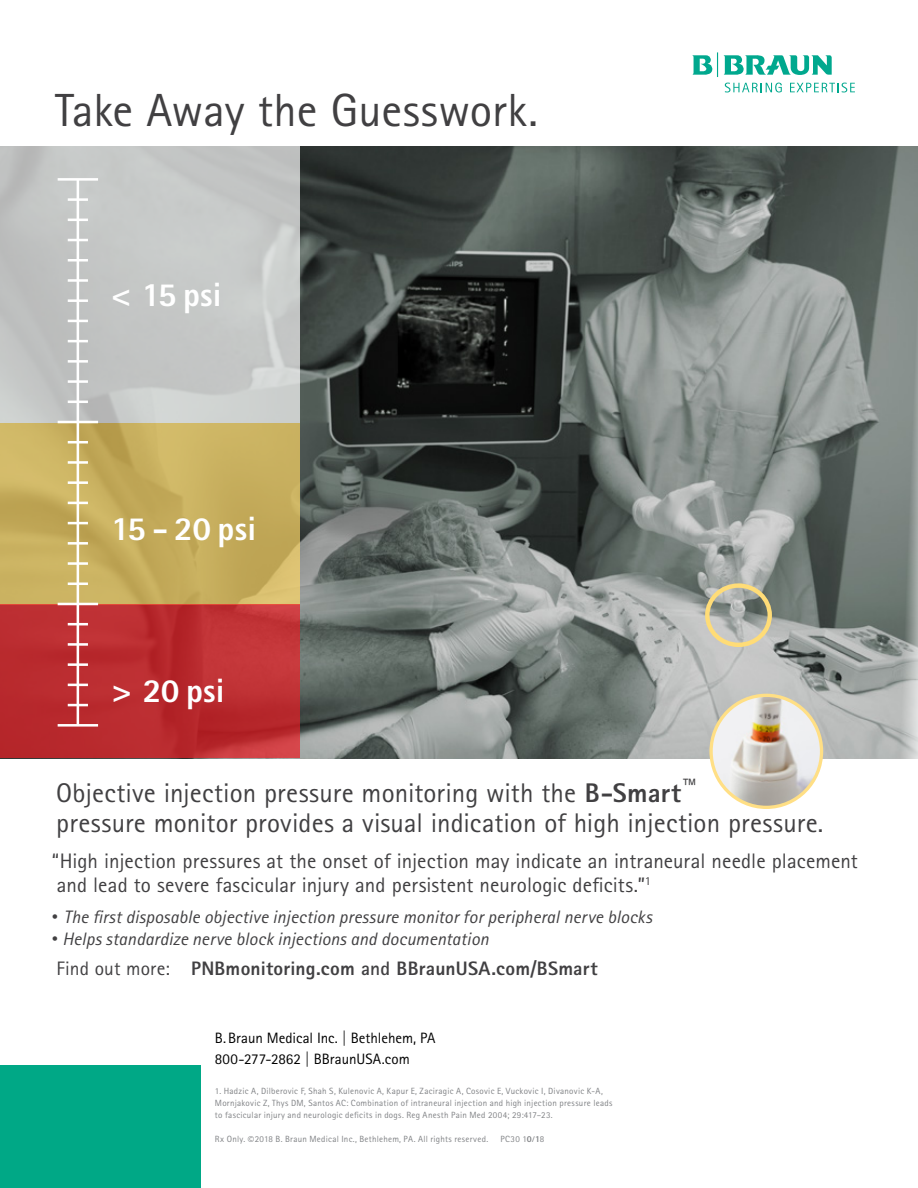
<style>
.page{position:relative;width:918px;height:1188px;background:#fff}
.page>*{position:absolute;margin:0;border:0;box-sizing:border-box;transform-origin:0 0}
.t1{font:46.5px "Rotis Sans Serif Pro";color:#414042}
.t2{font:800 33.75px "Rotis Sans Serif Pro";letter-spacing:.005em;color:#fff}
.t3{font:27px/30px "Rotis Sans Serif Pro";letter-spacing:.005em;color:#414042}
.t4{font:21px/24px "Rotis Sans Serif Pro";letter-spacing:.005em;color:#414042}
.t5{font:800 19.5px "Rotis Sans Serif Pro";letter-spacing:.01em;color:#414042}
.t6{font:italic 18px "Rotis Sans Serif Pro";letter-spacing:.005em;color:#414042}
.t7{font:15px/21px "Rotis Sans Serif Pro";color:#000}
.t8{font:9px/12px "Rotis Sans Serif Pro";letter-spacing:.03em;color:#808285}
.s1{font-weight:800}
.s2{font-family:"Arial";font-style:normal}
.s3{font-weight:400}
.s4{font-weight:700}
.s5{font-size:12.75px}
</style>
<div class="page">
<svg style="left:725px;top:83px;width:57px;height:9px"></svg>
<svg style="left:790px;top:83px;width:65px;height:9px"></svg>
<svg style="left:692px;top:52px;width:140px;height:25px"></svg>
<img style="left:300px;top:147px;width:618px;height:611px">
<svg style="left:0;top:147px;width:300px;height:276px;background:#c4c7c6"></svg>
<svg style="left:0;top:423px;width:300px;height:181px;background:#c7af5e"></svg>
<svg style="left:0;top:604px;width:300px;height:154px;background:#bb2d31"></svg>
<hr style="left:77px;top:179px;width:2px;height:546px;background:#fff">
<hr style="left:58px;top:178px;width:40px;height:3px;background:#fff">
<hr style="left:58px;top:724px;width:40px;height:3px;background:#fff">
<hr style="left:68px;top:198px;width:20px;height:3px;background:#fff">
<hr style="left:68px;top:219px;width:20px;height:2px;background:#fff">
<hr style="left:68px;top:239px;width:20px;height:2px;background:#fff">
<hr style="left:68px;top:259px;width:20px;height:3px;background:#fff">
<hr style="left:68px;top:279px;width:20px;height:3px;background:#fff">
<hr style="left:68px;top:299px;width:20px;height:3px;background:#fff">
<hr style="left:68px;top:320px;width:20px;height:2px;background:#fff">
<hr style="left:68px;top:340px;width:20px;height:2px;background:#fff">
<hr style="left:68px;top:360px;width:20px;height:3px;background:#fff">
<hr style="left:68px;top:380px;width:20px;height:3px;background:#fff">
<hr style="left:68px;top:461px;width:20px;height:3px;background:#fff">
<hr style="left:68px;top:441px;width:20px;height:2px;background:#fff">
<hr style="left:68px;top:401px;width:20px;height:2px;background:#fff">
<hr style="left:58px;top:421px;width:40px;height:2px;background:#fff">
<hr style="left:68px;top:481px;width:20px;height:3px;background:#fff">
<hr style="left:68px;top:502px;width:20px;height:2px;background:#fff">
<hr style="left:68px;top:522px;width:20px;height:2px;background:#fff">
<hr style="left:68px;top:542px;width:20px;height:3px;background:#fff">
<hr style="left:68px;top:562px;width:20px;height:3px;background:#fff">
<hr style="left:68px;top:583px;width:20px;height:2px;background:#fff">
<hr style="left:68px;top:623px;width:20px;height:2px;background:#fff">
<hr style="left:58px;top:603px;width:40px;height:2px;background:#fff">
<hr style="left:68px;top:643px;width:20px;height:3px;background:#fff">
<hr style="left:68px;top:663px;width:20px;height:3px;background:#fff">
<hr style="left:68px;top:684px;width:20px;height:2px;background:#fff">
<hr style="left:68px;top:704px;width:20px;height:2px;background:#fff">
<div style="left:705px;top:583px;width:67px;height:64px;border:4px solid #ffdc77;border-radius:50%"></div>
<div style="left:0;top:1066px;width:200px;height:122px;background:#00a886"></div>
<img style="left:711px;top:695px;width:111px;height:112px">
<div style="left:709px;top:694px;width:114px;height:115px;border:3px solid #ffdf85;border-radius:50%"></div>
<h1 class="t1" style="left:55px;top:83px;width:484px">Take Away the Guesswork.</h1>
<h2 class="t2" style="left:111px;top:273px;width:112px">&lt; 15 psi</h2>
<h2 class="t2" style="left:111px;top:507px;width:147px">15 - 20 psi</h2>
<h2 class="t2" style="left:112px;top:669px;width:114px">&gt; 20 psi</h2>
<h3 class="t3" style="left:56px;top:778px;width:769px">Objective injection pressure monitoring with the <span class="s1">B-Smart</span><sup>™<br></sup>pressure monitor provides a visual indication of high injection pressure.</h3>
<h3 class="t4" style="left:52px;top:849px;width:808px">“High injection pressures at the onset of injection may indicate an intraneural needle placement and lead to severe fascicular injury and persistent neurologic deficits.”<sup>1</sup></h3>
<h3 class="t6" style="left:52px;top:906px;width:602px"><span class="s2">•</span> The first disposable objective injection pressure monitor for peripheral nerve blocks</h3>
<h3 class="t6" style="left:52px;top:928px;width:438px"><span class="s2">•</span> Helps standardize nerve block injections and documentation</h3>
<h3 class="t5" style="left:57px;top:956px;width:543px"><span class="s3">Find out more:</span> PNBmonitoring.com <span class="s4">and</span> BBraunUSA.com/BSmart</h3>
<h3 class="t7" style="left:215px;top:1027px;width:222px">B.Braun Medical Inc. | Bethlehem, PA<br>800-277-2862 | BBraunUSA.com</h3>
<p class="t8" style="left:215px;top:1085px;width:399px">1. Hadzic A, Dilberovic F, Shah S, Kulenovic A, Kapur E, Zaciragic A, Cosovic E, Vuckovic I, Divanovic K-A,<br>Mornjakovic Z, Thys DM, Santos AC: Combination of intraneural injection and high injection pressure leads to fascicular injury and neurologic deficits in dogs. Reg Anesth Pain Med 2004; 29:417–23.</p>
<p class="t8" style="left:215px;top:1133px;width:275px">Rx Only. <span class="s5">©</span>2018 B. Braun Medical Inc., Bethlehem, PA. All rights reserved.</p>
<p class="t8" style="left:500px;top:1133px;width:45px">PC30 1<span class="s1">0/1</span>8</p>
</div>
